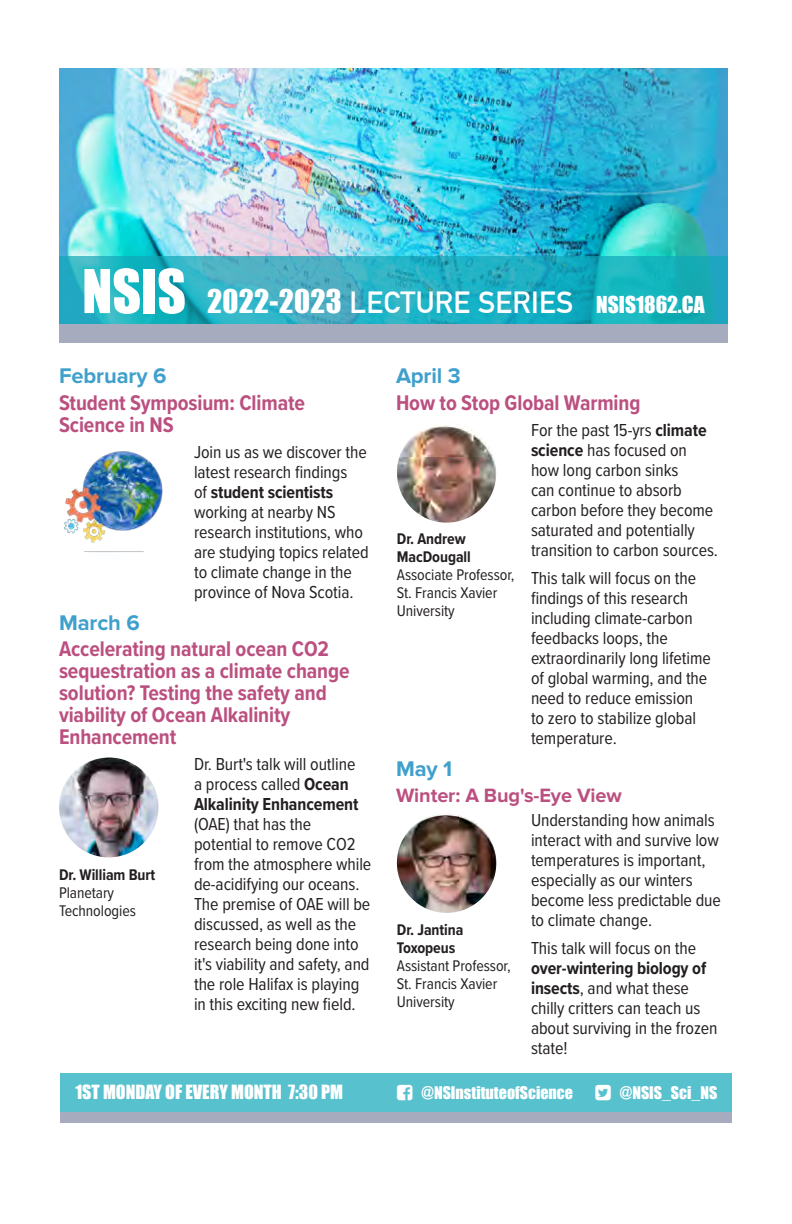
<style>
.page{position:relative;width:792px;height:1224px;background:#fff}
.page>*{position:absolute;margin:0;border:0;box-sizing:border-box;transform-origin:0 0}
.t1{font:55.8px "Impact";color:#fff}
.t2{font:700 30px "DIN Alternate";letter-spacing:.01em;color:#fff}
.Brohcure_Head_2{font:700 22px/22px "Proxima Nova Cond";letter-spacing:-.005em;color:#bb5080}
.Brochure_Head_1{font:700 22px "Proxima Nova";letter-spacing:-.005em;color:#40a0cc}
.Brochure_Head_1-2{font:700 20px "Proxima Nova";letter-spacing:-.005em;color:#bb5080}
.Brocjure_Body{font:18px/20px "Proxima Nova Cond";letter-spacing:-.005em;color:#231f20}
.t3{font:18px "Impact";color:#fff}
.Brochure_Caption{font:16px/18px "Proxima Nova Cond";letter-spacing:-.005em;color:#231f20}
.t4{font:16px "Impact";color:#fff}
.Brochure_Caption-2{font:700 16px "Proxima Nova Cond";letter-spacing:-.005em;color:#231f20}
.s1{font-family:"Impact";font-weight:400}
.s2{font-family:"Impact";font-weight:400;font-size:21.4px}
.s3{font-weight:700}
</style>
<div class="page">
<img style="left:397px;top:813px;width:99px;height:100px;border-radius:50px">
<img style="left:56px;top:444px;width:115px;height:116px;border-radius:58px">
<img style="left:397px;top:423px;width:99px;height:100px;border-radius:50px">
<div style="left:59px;top:324px;width:668px;height:18px;background:#a6acbd"></div>
<img style="left:59px;top:68px;width:668px;height:188px">
<svg style="left:59px;top:256px;width:668px;height:68px;background:#25afc0"></svg>
<div style="left:60px;top:1073px;width:672px;height:39px;background:#58c1ce"></div>
<div style="left:60px;top:1112px;width:672px;height:10px;background:#a6acbd"></div>
<img style="left:59px;top:757px;width:99px;height:100px;border-radius:50px">
<p class="t1" style="left:82px;top:248px;width:105px">NSIS</p>
<p class="t2" style="left:207px;top:280px;width:499px"><span class="s1">2022-2023</span> LECTURE SERIES <span class="s2">NSIS1862.CA</span></p>
<p class="Brochure_Head_1" style="left:59px;top:363px;width:109px">February 6</p>
<p class="Brohcure_Head_2" style="left:59px;top:391px;width:248px">Student Symposium: Climate<br>Science in NS</p>
<p class="Brocjure_Body" style="left:194px;top:441px;width:176px">Join us as we discover the latest research findings<br>of <span class="s3">student scientists </span>working at nearby NS research institutions, who are studying topics related to climate change in the province of Nova Scotia.</p>
<p class="Brochure_Head_1" style="left:59px;top:610px;width:82px">March 6</p>
<p class="Brohcure_Head_2" style="left:59px;top:637px;width:292px">Accelerating natural ocean CO2 sequestration as a climate change solution? Testing the safety and viability of Ocean Alkalinity<br>Enhancement</p>
<p class="Brocjure_Body" style="left:194px;top:753px;width:179px">Dr. Burt's talk will outline<br>a process called <span class="s3">Ocean<br>Alkalinity Enhancement </span>(OAE) that has the potential to remove CO2 from the atmosphere while de-acidifying our oceans.<br>The premise of OAE will be discussed, as well as the research being done into it's viability and safety, and the role Halifax is playing in this exciting new field.</p>
<p class="Brochure_Caption-2" style="left:59px;top:863px;width:98px">Dr. William Burt</p>
<p class="Brochure_Caption" style="left:59px;top:883px;width:78px">Planetary<br>Technologies</p>
<p class="Brochure_Head_1" style="left:396px;top:363px;width:66px">April 3</p>
<p class="Brohcure_Head_2" style="left:396px;top:391px;width:246px">How to Stop Global Warming</p>
<p class="Brocjure_Body" style="left:531px;top:419px;width:189px">For the past 15-yrs <span class="s3">climate science</span> has focused on how long carbon sinks<br>can continue to absorb carbon before they become saturated and potentially transition to carbon sources.</p>
<p class="Brocjure_Body" style="left:531px;top:567px;width:181px">This talk will focus on the findings of this research including climate-carbon feedbacks loops, the extraordinarily long lifetime of global warming, and the need to reduce emission to zero to stabilize global temperature.</p>
<p class="Brochure_Head_1" style="left:396px;top:756px;width:58px">May 1</p>
<p class="Brochure_Head_1-2" style="left:396px;top:784px;width:227px">Winter: A Bug's-Eye View</p>
<p class="Brocjure_Body" style="left:531px;top:809px;width:192px">Understanding how animals interact with and survive low temperatures is important, especially as our winters become less predictable due to climate change.</p>
<p class="Brocjure_Body" style="left:531px;top:937px;width:188px">This talk will focus on the <span class="s3">over-wintering biology of insects</span>, and what these chilly critters can teach us about surviving in the frozen state!</p>
<p class="Brochure_Caption" style="left:397px;top:529px;width:119px"><span class="s3">Dr. Andrew<br>MacDougall<br></span>Associate Professor,<br>St. Francis Xavier<br>University</p>
<p class="Brochure_Caption" style="left:397px;top:920px;width:115px"><span class="s3">Dr. Jantina<br>Toxopeus<br></span>Assistant Professor,<br>St. Francis Xavier<br>University</p>
<p class="t3" style="left:75px;top:1078px;width:269px">1ST MONDAY OF EVERY MONTH 7:30 PM</p>
<p class="t4" style="left:422px;top:1080px;width:153px">@NSInstituteofScience</p>
<p class="t4" style="left:620px;top:1080px;width:99px">@NSIS_Sci_NS</p>
</div>
